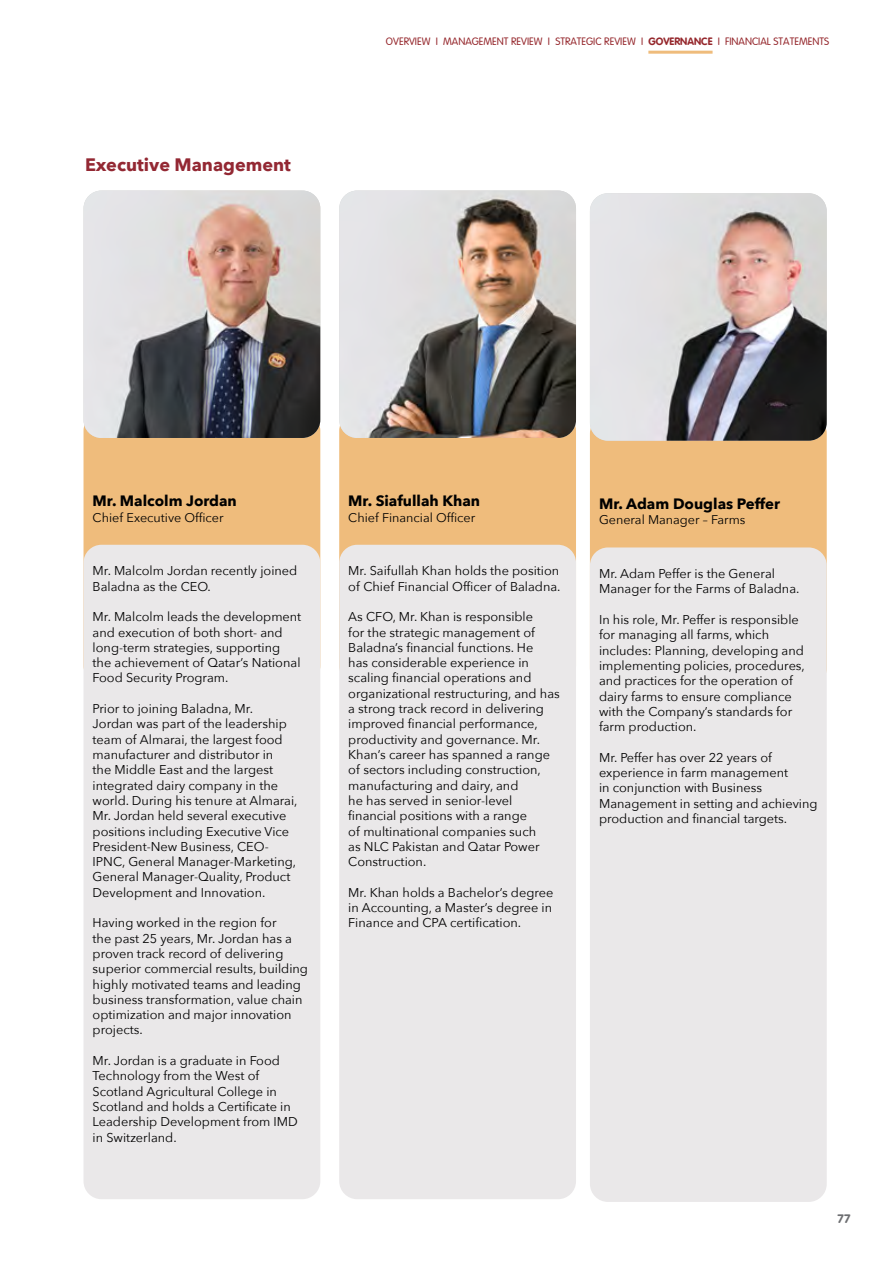
<style>
.page{position:relative;width:893px;height:1263px;background:#fff}
.page>*{position:absolute;margin:0;border:0;box-sizing:border-box;transform-origin:0 0}
.t1{font:700 18px "Avenir Next";color:#932833}
.t2{font:700 15px "Avenir Next";color:#000}
.t3{font:12.75px/15.3px "Avenir Next";color:#000}
.t4{font:12.6px "Avenir Next";color:#000}
.t5{font:12px "VAG Rounded Bold";color:#6d6e71}
.t6{font:300 10.5px "VAG Rounded";color:#95272c}
.s1{font-family:"VAG Rounded Bold";font-weight:400}
</style>
<div class="page">
<hr style="left:648px;top:51px;width:65px;height:3px;background:#efbc7c">
<div style="left:84px;top:413px;width:236px;height:271px;background:#efbc7c;border-radius:18px"></div>
<div style="left:339px;top:413px;width:237px;height:271px;background:#efbc7c;border-radius:18px"></div>
<div style="left:84px;top:545px;width:236px;height:654px;background:#eae8e9;border-radius:18px"></div>
<div style="left:339px;top:545px;width:237px;height:654px;background:#eae8e9;border-radius:18px"></div>
<img style="left:84px;top:190px;width:236px;height:248px">
<img style="left:339px;top:190px;width:237px;height:248px">
<div style="left:590px;top:415px;width:237px;height:271px;background:#efbc7c;border-radius:18px"></div>
<div style="left:590px;top:547px;width:237px;height:655px;background:#eae8e9;border-radius:18px"></div>
<img style="left:590px;top:193px;width:237px;height:248px">
<h1 class="t1" style="left:85px;top:149px;width:207px">Executive Management</h1>
<p class="t6" style="left:386px;top:35px;width:445px">OVERVIEW I MANAGEMENT REVIEW I STRATEGIC REVIEW I <span class="s1">GOVERNANCE</span> I FINANCIAL STATEMENTS</p>
<p class="t2" style="left:93px;top:488px;width:146px">Mr. Malcolm Jordan</p>
<p class="t4" style="left:93px;top:506px;width:133px">Chief Executive Officer</p>
<p class="t3" style="left:93px;top:563px;width:206px">Mr. Malcolm Jordan recently joined<br>Baladna as the CEO.</p>
<p class="t3" style="left:93px;top:609px;width:210px">Mr. Malcolm leads the development and execution of both short- and long-term strategies, supporting the achievement of Qatar’s National<br>Food Security Program.</p>
<p class="t3" style="left:93px;top:700px;width:206px">Prior to joining Baladna, Mr.<br>Jordan was part of the leadership team of Almarai, the largest food manufacturer and distributor in<br>the Middle East and the largest integrated dairy company in the world. During his tenure at Almarai, Mr. Jordan held several executive positions including Executive Vice President-New Business, CEO-IPNC, General Manager-Marketing, General Manager-Quality, Product Development and Innovation.</p>
<p class="t3" style="left:93px;top:915px;width:217px">Having worked in the region for<br>the past 25 years, Mr. Jordan has a proven track record of delivering superior commercial results, building highly motivated teams and leading business transformation, value chain optimization and major innovation projects.</p>
<p class="t3" style="left:93px;top:1052px;width:207px">Mr. Jordan is a graduate in Food<br>Technology from the West of<br>Scotland Agricultural College in<br>Scotland and holds a Certificate in<br>Leadership Development from IMD in Switzerland.</p>
<p class="t2" style="left:348px;top:488px;width:133px">Mr. Siafullah Khan</p>
<p class="t4" style="left:348px;top:506px;width:128px">Chief Financial Officer</p>
<p class="t3" style="left:348px;top:563px;width:214px">Mr. Saifullah Khan holds the position of Chief Financial Officer of Baladna.</p>
<p class="t3" style="left:348px;top:609px;width:213px">As CFO, Mr. Khan is responsible<br>for the strategic management of<br>Baladna’s financial functions. He<br>has considerable experience in scaling financial operations and organizational restructuring, and has a strong track record in delivering improved financial performance, productivity and governance. Mr.<br>Khan’s career has spanned a range of sectors including construction, manufacturing and dairy, and<br>he has served in senior-level financial positions with a range<br>of multinational companies such<br>as NLC Pakistan and Qatar Power<br>Construction.</p>
<p class="t3" style="left:348px;top:884px;width:207px;text-align:justify">Mr. Khan holds a Bachelor’s degree in Accounting, a Master’s degree in Finance and CPA certification.</p>
<p class="t2" style="left:599px;top:491px;width:183px">Mr. Adam Douglas Peffer</p>
<p class="t4" style="left:599px;top:509px;width:148px">General Manager – Farms</p>
<p class="t3" style="left:599px;top:565px;width:202px">Mr. Adam Peffer is the General<br>Manager for the Farms of Baladna.</p>
<p class="t3" style="left:599px;top:611px;width:207px">In his role, Mr. Peffer is responsible for managing all farms, which includes: Planning, developing and implementing policies, procedures, and practices for the operation of dairy farms to ensure compliance with the Company’s standards for farm production.</p>
<p class="t3" style="left:599px;top:749px;width:220px">Mr. Peffer has over 22 years of experience in farm management<br>in conjunction with Business<br>Management in setting and achieving production and financial targets.</p>
<p class="t5" style="left:837px;top:1211px;width:14px">77</p>
</div>
